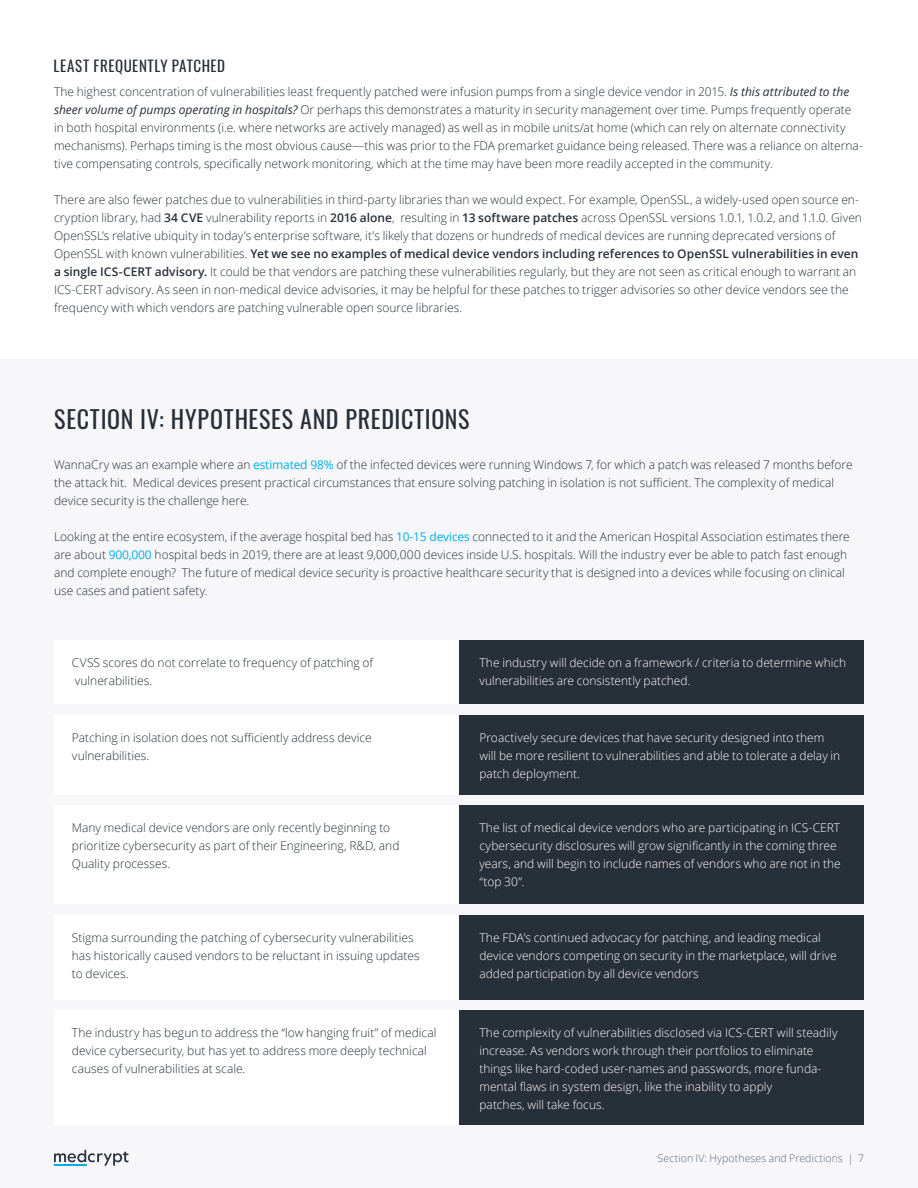
<style>
.page{position:relative;width:918px;height:1188px;background:#fff}
.page>*{position:absolute;margin:0;border:0;box-sizing:border-box;transform-origin:0 0}
.t1{font:24px "Oswald";letter-spacing:.03em;color:#272f39}
.t2{font:15px "Oswald";letter-spacing:.04em;color:#272f39}
.t3{font:300 12px/18px "Open Sans";color:#272f39}
.t4{font:300 12px/18px "Open Sans";color:#fff}
.t5{font:300 10.5px "Open Sans";letter-spacing:.01em;color:#586780}
.s1{font-weight:400;font-style:italic}
.s2{font-weight:600}
.s3{font-weight:400;color:#00aeef}
</style>
<div class="page">
<div style="left:0;top:359px;width:918px;height:829px;background:#f7f7f9"></div>
<div style="left:54px;top:805px;width:406px;height:98px;background:#fff"></div>
<div style="left:54px;top:915px;width:406px;height:85px;background:#fff"></div>
<div style="left:460px;top:805px;width:404px;height:99px;background:#272f39"></div>
<div style="left:460px;top:915px;width:404px;height:85px;background:#272f39"></div>
<div style="left:54px;top:1010px;width:406px;height:115px;background:#fff"></div>
<div style="left:460px;top:1010px;width:404px;height:115px;background:#272f39"></div>
<div style="left:54px;top:640px;width:406px;height:63px;background:#fff"></div>
<div style="left:460px;top:640px;width:404px;height:63px;background:#272f39"></div>
<div style="left:54px;top:715px;width:406px;height:80px;background:#fff"></div>
<div style="left:460px;top:715px;width:404px;height:80px;background:#272f39"></div>
<p class="t2" style="left:54px;top:52px;width:173px">LEAST FREQUENTLY PATCHED</p>
<p class="t3" style="left:54px;top:82px;width:810px">The highest concentration of vulnerabilities least frequently patched were infusion pumps from a single device vendor in 2015. <span class="s1">Is this attributed to the sheer volume of pumps operating in hospitals?</span> Or perhaps this demonstrates a maturity in security management over time. Pumps frequently operate in both hospital environments (i.e. where networks are actively managed) as well as in mobile units/at home (which can rely on alternate connectivity mechanisms). Perhaps timing is the most obvious cause—this was prior to the FDA premarket guidance being released. There was a reliance on alterna&shy;tive compensating controls, specifically network monitoring, which at the time may have been more readily accepted in the community.</p>
<p class="t3" style="left:54px;top:190px;width:810px">There are also fewer patches due to vulnerabilities in third-party libraries than we would expect. For example, OpenSSL, a widely-used open source en&shy;cryption library, had <span class="s2">34 CVE</span> vulnerability reports in <span class="s2">2016 alone</span>, resulting in <span class="s2">13 software patches</span> across OpenSSL versions 1.0.1, 1.0.2, and 1.1.0. Given OpenSSL’s relative ubiquity in today’s enterprise software, it’s likely that dozens or hundreds of medical devices are running deprecated versions of OpenSSL with known vulnerabilities. <span class="s2">Yet we see no examples of medical device vendors including references to OpenSSL vulnerabilities in even a single ICS-CERT advisory.</span> It could be that vendors are patching these vulnerabilities regularly, but they are not seen as critical enough to warrant an ICS-CERT advisory. As seen in non-medical device advisories, it may be helpful for these patches to trigger advisories so other device vendors see the frequency with which vendors are patching vulnerable open source libraries.</p>
<h1 class="t1" style="left:54px;top:398px;width:417px">SECTION IV: HYPOTHESES AND PREDICTIONS</h1>
<p class="t3" style="left:54px;top:455px;width:800px">WannaCry was an example where an <span class="s3">estimated 98%</span> of the infected devices were running Windows 7, for which a patch was released 7 months before the attack hit. Medical devices present practical circumstances that ensure solving patching in isolation is not sufficient. The complexity of medical device security is the challenge here.</p>
<p class="t3" style="left:54px;top:527px;width:797px">Looking at the entire ecosystem, if the average hospital bed has <span class="s3">10-15 devices</span> connected to it and the American Hospital Association estimates there are about <span class="s3">900,000</span> hospital beds in 2019, there are at least 9,000,000 devices inside U.S. hospitals. Will the industry ever be able to patch fast enough and complete enough? The future of medical device security is proactive healthcare security that is designed into a devices while focusing on clinical use cases and patient safety.</p>
<p class="t3" style="left:72px;top:653px;width:303px">CVSS scores do not correlate to frequency of patching of vulnerabilities.</p>
<p class="t4" style="left:479px;top:653px;width:368px">The industry will decide on a framework / criteria to determine which vulnerabilities are consistently patched.</p>
<p class="t3" style="left:72px;top:728px;width:301px">Patching in isolation does not sufficiently address device vulnerabilities.</p>
<p class="t4" style="left:479px;top:728px;width:362px">Proactively secure devices that have security designed into them will be more resilient to vulnerabilities and able to tolerate a delay in patch deployment.</p>
<p class="t3" style="left:72px;top:818px;width:329px">Many medical device vendors are only recently beginning to prioritize cybersecurity as part of their Engineering, R&amp;D, and<br>Quality processes.</p>
<p class="t3" style="left:72px;top:928px;width:349px">Stigma surrounding the patching of cybersecurity vulnerabilities has historically caused vendors to be reluctant in issuing updates to devices.</p>
<p class="t4" style="left:479px;top:818px;width:363px">The list of medical device vendors who are participating in ICS-CERT cybersecurity disclosures will grow significantly in the coming three years, and will begin to include names of vendors who are not in the “top 30”.</p>
<p class="t4" style="left:479px;top:928px;width:359px">The FDA’s continued advocacy for patching, and leading medical device vendors competing on security in the marketplace, will drive added participation by all device vendors</p>
<p class="t3" style="left:72px;top:1023px;width:366px">The industry has begun to address the “low hanging fruit” of medical device cybersecurity, but has yet to address more deeply technical causes of vulnerabilities at scale.</p>
<p class="t4" style="left:479px;top:1023px;width:360px">The complexity of vulnerabilities disclosed via ICS-CERT will steadily increase. As vendors work through their portfolios to eliminate things like hard-coded user-names and passwords, more funda&shy;mental flaws in system design, like the inability to apply<br>patches, will take focus.</p>
<p class="t5" style="left:658px;top:1151px;width:208px">Section IV: Hypotheses and Predictions | 7</p>
</div>
